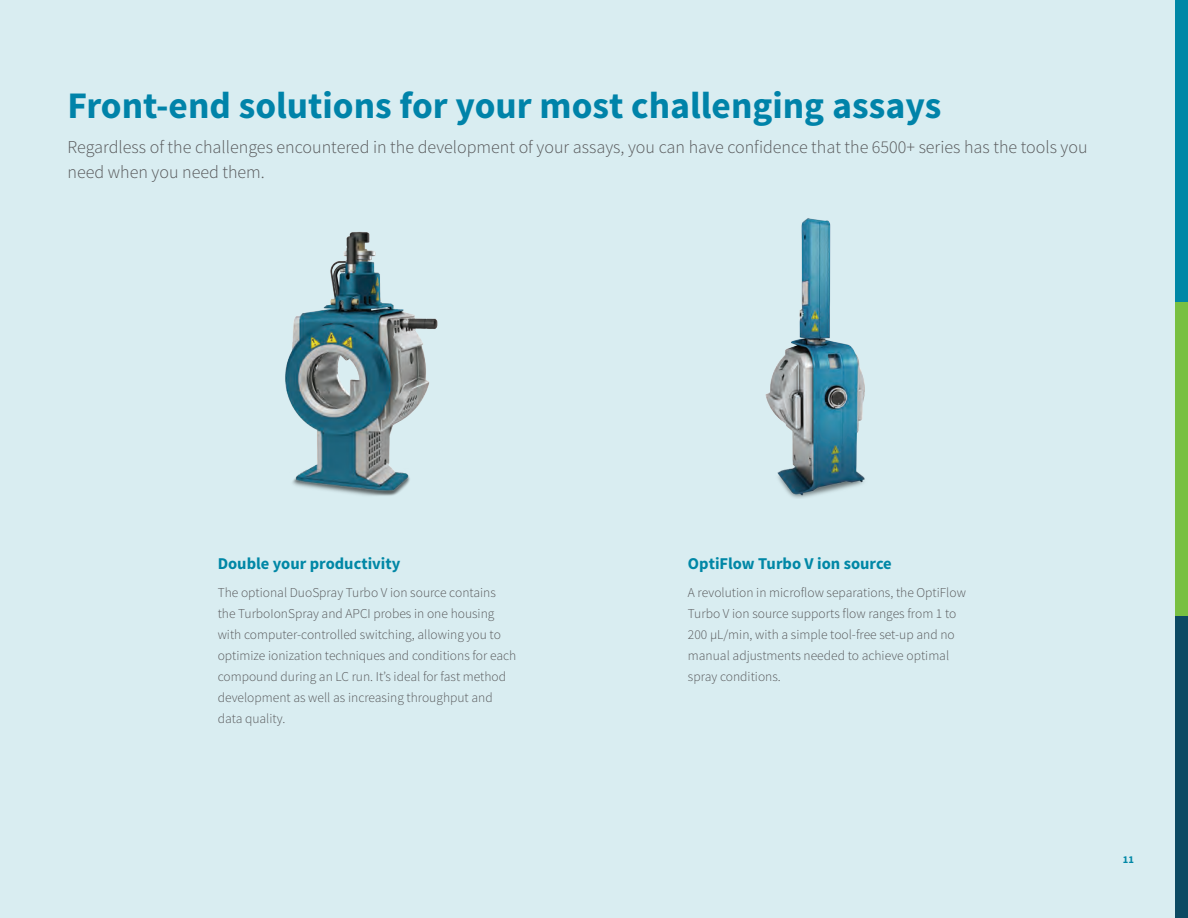
<style>
.page{position:relative;width:1188px;height:918px;background:#d9edf1}
.page>*{position:absolute;margin:0;border:0;box-sizing:border-box;transform-origin:0 0}
.t1{font:700 37.5px "Source Sans Pro";color:#0083a9}
.t2{font:300 18px/25.5px "Source Sans Pro";color:#57585a}
.t3{font:700 16.5px "Source Sans Pro";color:#0087a6}
.t4{font:300 13.5px/21px "Source Sans Pro";color:#57585a}
.t5{font:700 10.5px "Source Sans Pro";color:#0087a6}
</style>
<div class="page">
<div style="left:1175px;top:302px;width:13px;height:314px;background:#78c042"></div>
<div style="left:1175px;top:0;width:13px;height:302px;background:#0087a6"></div>
<div style="left:1175px;top:616px;width:13px;height:302px;background:#0c4a63"></div>
<img style="left:285px;top:231px;width:153px;height:265px">
<img style="left:765px;top:218px;width:100px;height:280px">
<h1 class="t1" style="left:68px;top:82px;width:876px">Front-end solutions for your most challenging assays</h1>
<h2 class="t2" style="left:68px;top:134px;width:1022px">Regardless of the challenges encountered in the development of your assays, you can have confidence that the 6500+ series has the tools you need when you need them.</h2>
<p class="t3" style="left:218px;top:553px;width:184px">Double your productivity</p>
<p class="t4" style="left:218px;top:582px;width:300px">The optional DuoSpray Turbo V ion source contains the TurboIonSpray and APCI probes in one housing with computer-controlled switching, allowing you to optimize ionization techniques and conditions for each compound during an LC run. It’s ideal for fast method development as well as increasing throughput and data quality.</p>
<p class="t3" style="left:688px;top:553px;width:205px">OptiFlow Turbo V ion source</p>
<p class="t4" style="left:688px;top:582px;width:279px">A revolution in microflow separations, the OptiFlow Turbo V ion source supports flow ranges from 1 to 200 µL/min, with a simple tool-free set-up and no manual adjustments needed to achieve optimal spray conditions.</p>
<p class="t5" style="left:1123px;top:853px;width:13px">11</p>
</div>
